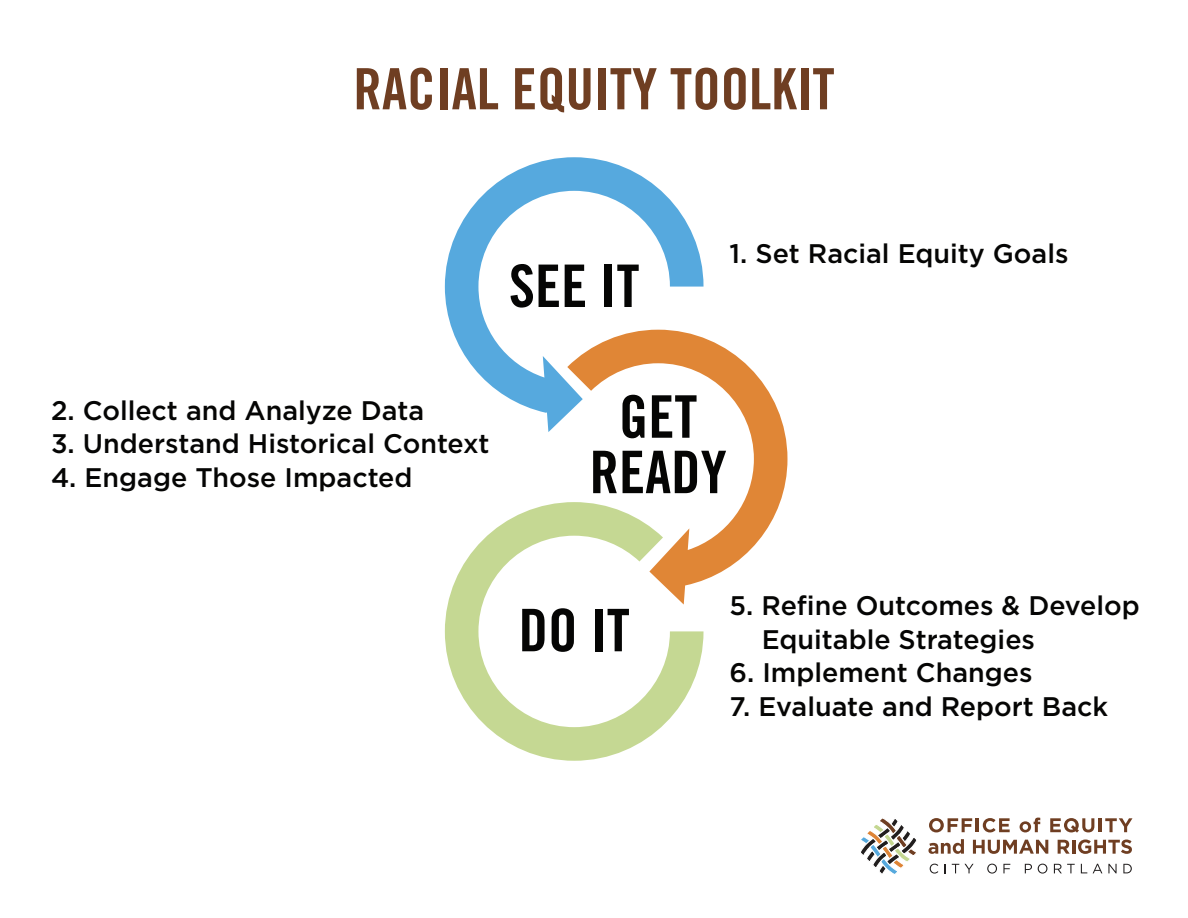
<style>
.page{position:relative;width:1188px;height:918px;background:#fff}
.page>*{position:absolute;margin:0;border:0;box-sizing:border-box;transform-origin:0 0}
.t1{font:58.8px/55.5px "Trade Gothic LT Std Bd Cn 20";color:#050504;text-align:center}
.t2{font:57px "Trade Gothic LT Std Bd Cn 20";color:#6f3e22}
.t3{font:500 26.85px/33.6px "Gotham";color:#050504}
</style>
<div class="page">
<svg style="left:445px;top:157px;width:259px;height:275px"></svg>
<svg style="left:567px;top:330px;width:220px;height:250px"></svg>
<svg style="left:445px;top:502px;width:259px;height:259px"></svg>
<svg style="left:929px;top:818px;width:43px;height:14px"></svg>
<hr style="left:976px;top:818px;width:3px;height:14px;background:#6f3e22">
<svg style="left:983px;top:818px;width:27px;height:14px"></svg>
<svg style="left:1020px;top:818px;width:20px;height:14px"></svg>
<svg style="left:1050px;top:818px;width:44px;height:15px"></svg>
<hr style="left:1099px;top:818px;width:3px;height:14px;background:#6f3e22">
<svg style="left:1105px;top:818px;width:27px;height:14px"></svg>
<svg style="left:928px;top:839px;width:36px;height:15px"></svg>
<svg style="left:973px;top:840px;width:75px;height:14px"></svg>
<svg style="left:1058px;top:840px;width:12px;height:14px"></svg>
<hr style="left:1072px;top:840px;width:3px;height:14px;background:#6f3e22">
<svg style="left:1078px;top:840px;width:54px;height:14px"></svg>
<svg style="left:861px;top:818px;width:56px;height:56px"></svg>
<svg style="left:930px;top:864px;width:8px;height:10px"></svg>
<svg style="left:944px;top:864px;width:2px;height:9px"></svg>
<svg style="left:952px;top:864px;width:22px;height:9px"></svg>
<svg style="left:987px;top:864px;width:10px;height:10px"></svg>
<svg style="left:1003px;top:864px;width:7px;height:9px"></svg>
<svg style="left:1025px;top:864px;width:7px;height:9px"></svg>
<svg style="left:1038px;top:864px;width:9px;height:10px"></svg>
<svg style="left:1054px;top:864px;width:21px;height:9px"></svg>
<svg style="left:1081px;top:864px;width:6px;height:9px"></svg>
<svg style="left:1093px;top:864px;width:9px;height:9px"></svg>
<svg style="left:1108px;top:864px;width:9px;height:9px"></svg>
<svg style="left:1123px;top:864px;width:9px;height:9px"></svg>
<h2 class="t2" style="left:353px;top:54px;width:483px">RACIAL EQUITY TOOLKIT</h2>
<h1 class="t1" style="left:509px;top:258px;width:132px">SEE IT</h1>
<p class="t3" style="left:730px;top:237px;width:340px">1. Set Racial Equity Goals</p>
<p class="t3" style="left:51px;top:393px;width:375px">2. Collect and Analyze Data</p>
<p class="t3" style="left:51px;top:426px;width:440px">3. Understand Historical Context</p>
<p class="t3" style="left:51px;top:460px;width:363px">4. Engage Those Impacted</p>
<h1 class="t1" style="left:590px;top:389px;width:139px">GET<br>READY</h1>
<h1 class="t1" style="left:519px;top:602px;width:113px">DO IT</h1>
<p class="t3" style="left:762px;top:589px;width:379px;text-indent:-32px">5. Refine Outcomes &amp; Develop<br>Equitable Strategies</p>
<p class="t3" style="left:730px;top:656px;width:304px">6. Implement Changes</p>
<p class="t3" style="left:730px;top:689px;width:380px">7. Evaluate and Report Back</p>
</div>
